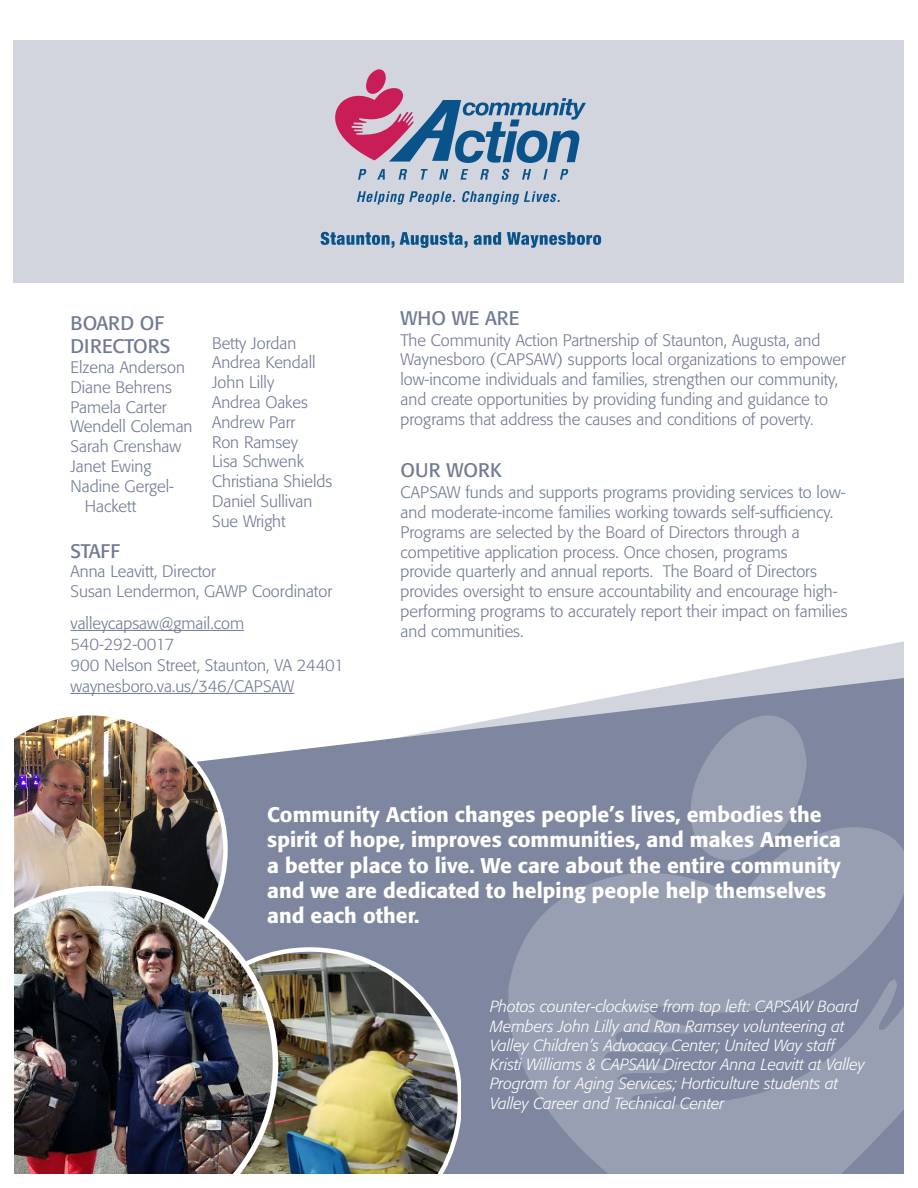
<style>
.page{position:relative;width:918px;height:1188px;background:#fff}
.page>*{position:absolute;margin:0;border:0;box-sizing:border-box;transform-origin:0 0}
.t1{font:500 21px/25.2px "Formata";color:#fff}
.t2{font:19.5px/23.4px "Formata";color:#6f7a94}
.t3{font:300 16.5px/19.8px "Formata";color:#6f7a94}
.t4{font:300 16.5px "Formata";letter-spacing:-.02em;color:#6f7a94}
.t5{font:italic 300 16.05px/19.2px "Formata";color:#fff}
</style>
<div class="page">
<svg style="left:723px;top:641px;width:181px;height:35px"></svg>
<svg style="left:71px;top:676px;width:833px;height:498px;fill:#7e879f"></svg>
<svg style="left:508px;top:826px;width:396px;height:348px;background:#8f97ab"></svg>
<svg style="left:687px;top:714px;width:120px;height:148px;background:#9098ac"></svg>
<div style="left:14px;top:40px;width:890px;height:243px;background:#d2d5de"></div>
<svg style="left:321px;top:232px;width:147px;height:16px"></svg>
<svg style="left:474px;top:232px;width:27px;height:13px"></svg>
<svg style="left:507px;top:232px;width:94px;height:16px"></svg>
<svg style="left:358px;top:169px;width:8px;height:11px"></svg>
<svg style="left:377px;top:169px;width:8px;height:11px"></svg>
<svg style="left:398px;top:169px;width:9px;height:11px"></svg>
<svg style="left:421px;top:169px;width:7px;height:11px"></svg>
<svg style="left:439px;top:169px;width:9px;height:11px"></svg>
<svg style="left:461px;top:169px;width:7px;height:11px"></svg>
<svg style="left:480px;top:169px;width:9px;height:11px"></svg>
<svg style="left:502px;top:169px;width:8px;height:11px"></svg>
<svg style="left:522px;top:169px;width:9px;height:11px"></svg>
<svg style="left:543px;top:169px;width:5px;height:11px"></svg>
<svg style="left:560px;top:169px;width:8px;height:11px"></svg>
<svg style="left:357px;top:191px;width:98px;height:14px"></svg>
<svg style="left:462px;top:191px;width:98px;height:14px"></svg>
<svg style="left:335px;top:69px;width:251px;height:94px"></svg>
<img style="left:14px;top:711px;width:214px;height:175px">
<img style="left:278px;top:947px;width:183px;height:227px">
<img style="left:14px;top:886px;width:264px;height:288px">
<hr style="left:70px;top:630px;width:174px;height:1px;background:#6f7a94">
<hr style="left:70px;top:693px;width:224px;height:1px;background:#6f7a94">
<p class="t2" style="left:70px;top:311px;width:101px">BOARD OF<br>DIRECTORS</p>
<p class="t3" style="left:70px;top:358px;width:116px">Elzena Anderson</p>
<p class="t3" style="left:70px;top:377px;width:103px">Diane Behrens</p>
<p class="t3" style="left:70px;top:397px;width:98px">Pamela Carter</p>
<p class="t3" style="left:70px;top:417px;width:124px">Wendell Coleman</p>
<p class="t3" style="left:70px;top:437px;width:112px">Sarah Crenshaw</p>
<p class="t3" style="left:70px;top:457px;width:82px">Janet Ewing</p>
<p class="t3" style="left:70px;top:476px;width:105px">Nadine Gergel-</p>
<p class="t3" style="left:85px;top:496px;width:53px">Hackett</p>
<p class="t2" style="left:70px;top:539px;width:51px">STAFF</p>
<p class="t3" style="left:70px;top:562px;width:147px">Anna Leavitt, Director</p>
<p class="t3" style="left:70px;top:582px;width:263px">Susan Lendermon, GAWP Coordinator</p>
<p class="t3" style="left:212px;top:333px;width:86px">Betty Jordan</p>
<p class="t3" style="left:212px;top:353px;width:105px">Andrea Kendall</p>
<p class="t3" style="left:212px;top:373px;width:64px">John Lilly</p>
<p class="t3" style="left:212px;top:392px;width:97px">Andrea Oakes</p>
<p class="t3" style="left:212px;top:412px;width:85px">Andrew Parr</p>
<p class="t3" style="left:212px;top:432px;width:87px">Ron Ramsey</p>
<p class="t3" style="left:212px;top:452px;width:93px">Lisa Schwenk</p>
<p class="t3" style="left:212px;top:472px;width:122px">Christiana Shields</p>
<p class="t3" style="left:212px;top:491px;width:102px">Daniel Sullivan</p>
<p class="t3" style="left:212px;top:511px;width:75px">Sue Wright</p>
<p class="t3" style="left:70px;top:613px;width:175px">valleycapsaw@gmail.com</p>
<p class="t4" style="left:70px;top:634px;width:105px">540-292-0017</p>
<p class="t3" style="left:70px;top:655px;width:275px">900 Nelson Street, Staunton, VA 24401</p>
<p class="t3" style="left:70px;top:676px;width:225px">waynesboro.va.us/346/CAPSAW</p>
<p class="t2" style="left:400px;top:306px;width:121px">WHO WE ARE</p>
<p class="t3" style="left:400px;top:330px;width:447px">The Community Action Partnership of Staunton, Augusta, and Waynesboro (CAPSAW) supports local organizations to empower low-income individuals and families, strengthen our community, and create opportunities by providing funding and guidance to programs that address the causes and conditions of poverty.</p>
<p class="t2" style="left:400px;top:459px;width:103px">OUR WORK</p>
<p class="t3" style="left:400px;top:483px;width:449px">CAPSAW funds and supports programs providing services to low&shy;and moderate-income families working towards self-sufficiency.<br>Programs are selected by the Board of Directors through a competitive application process. Once chosen, programs<br>provide quarterly and annual reports. The Board of Directors provides oversight to ensure accountability and encourage high&shy;performing programs to accurately report their impact on families and communities.</p>
<p class="t1" style="left:267px;top:802px;width:575px">Community Action changes people’s lives, embodies the spirit of hope, improves communities, and makes America a better place to live. We care about the entire community and we are dedicated to helping people help themselves and each other.</p>
<p class="t5" style="left:490px;top:997px;width:376px">Photos counter-clockwise from top left: CAPSAW Board Members John Lilly and Ron Ramsey volunteering at Valley Children’s Advocacy Center; United Way staff Kristi Williams &amp; CAPSAW Director Anna Leavitt at Valley Program for Aging Services; Horticulture students at Valley Career and Technical Center</p>
</div>
